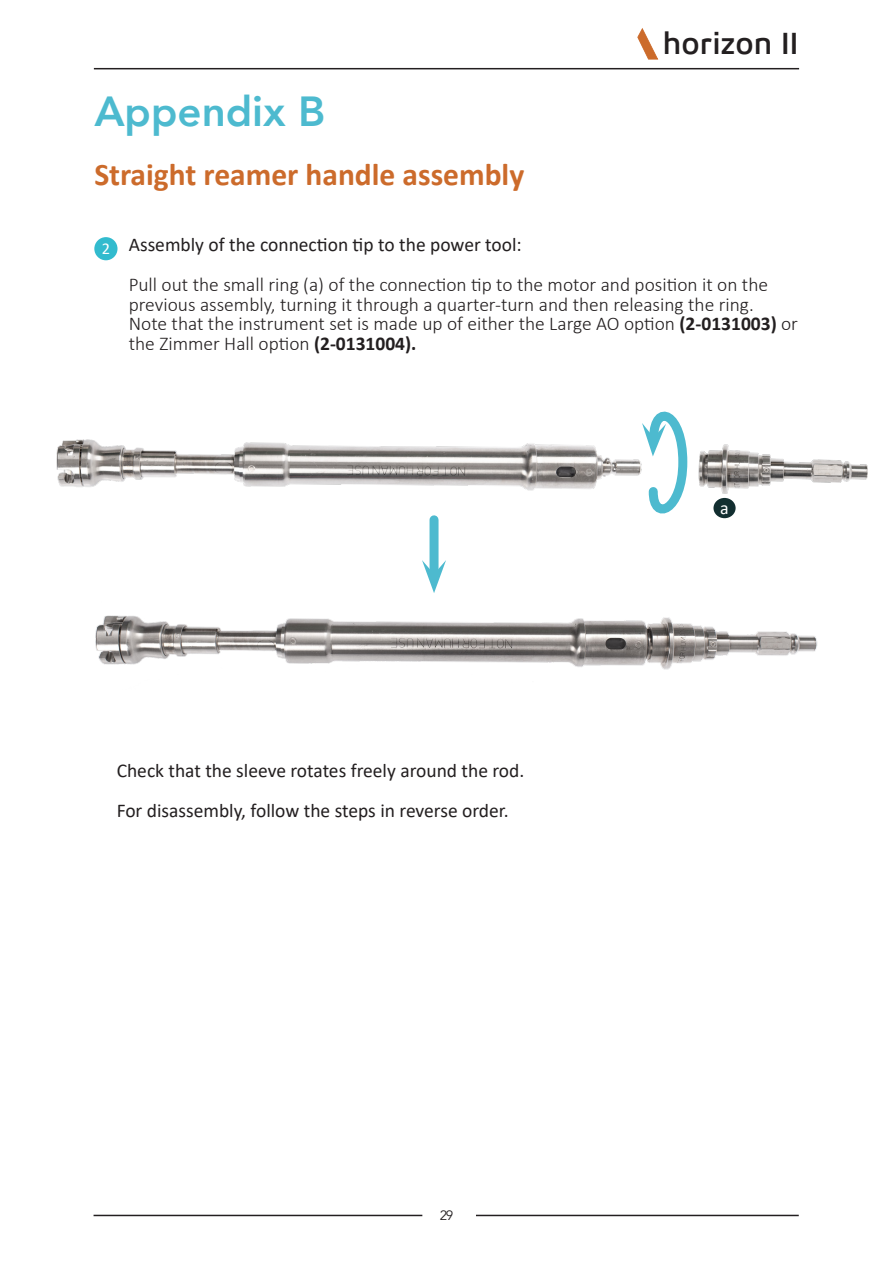
<style>
.page{position:relative;width:893px;height:1263px;background:#fff}
.page>*{position:absolute;margin:0;border:0;box-sizing:border-box;transform-origin:0 0}
.Titre_Surgical_Technique{font:800 42px "Avenir";color:#4dbacf}
.t1{font:700 31.5px "Calibri";color:#cc6b2b}
.t2{font:500 31.5px "XXII Aven";color:#231f20}
.t3{font:300 19.5px/19.8px "Calibri";color:#231f20}
.t4{font:19.5px "Calibri";color:#231f20}
.t5{font:18px "Calibri";color:#fff}
.t6{font:16.5px "Calibri";color:#fff}
.t7{font:13.5px "Avenir";color:#231f20}
.s1{font-weight:700}
</style>
<div class="page">
<svg style="left:637px;top:28px;width:21px;height:32px"></svg>
<hr style="left:94px;top:1215px;width:328px;height:1px;background:#231f20">
<hr style="left:476px;top:1215px;width:323px;height:1px;background:#231f20">
<hr style="left:94px;top:68px;width:705px;height:1px;background:#231f20">
<div style="left:430px;top:520px;width:9px;height:54px;background:#4dbacf"></div>
<svg style="left:642px;top:411px;width:42px;height:23px"></svg>
<img style="left:56px;top:427px;width:593px;height:64px">
<img style="left:634px;top:434px;width:234px;height:83px">
<div style="left:713px;top:498px;width:23px;height:20px;background:#122e30;border-radius:50%"></div>
<img style="left:95px;top:548px;width:723px;height:122px">
<div style="left:94px;top:237px;width:24px;height:23px;background:#32bbce;border-radius:50%"></div>
<p class="Titre_Surgical_Technique" style="left:94px;top:78px;width:233px">Appendix B</p>
<p class="t1" style="left:94px;top:152px;width:431px">Straight reamer handle assembly</p>
<h2 class="t2" style="left:663px;top:25px;width:137px">horizon II</h2>
<p class="t6" style="left:102px;top:237px;width:10px">2</p>
<p class="t4" style="left:129px;top:231px;width:395px">Assembly of the connection tip to the power tool:</p>
<p class="t3" style="left:129px;top:274px;width:671px">Pull out the small ring (a) of the connection tip to the motor and position it on the previous assembly, turning it through a quarter-turn and then releasing the ring.<br>Note that the instrument set is made up of either the Large AO option <span class="s1">(2-0131003)</span> or the Zimmer Hall option <span class="s1">(2-0131004).</span></p>
<p class="t4" style="left:117px;top:757px;width:409px">Check that the sleeve rotates freely around the rod.</p>
<p class="t4" style="left:117px;top:797px;width:393px">For disassembly, follow the steps in reverse order.</p>
<p class="t7" style="left:440px;top:1207px;width:15px">29</p>
<p class="t5" style="left:720px;top:495px;width:10px">a</p>
</div>
